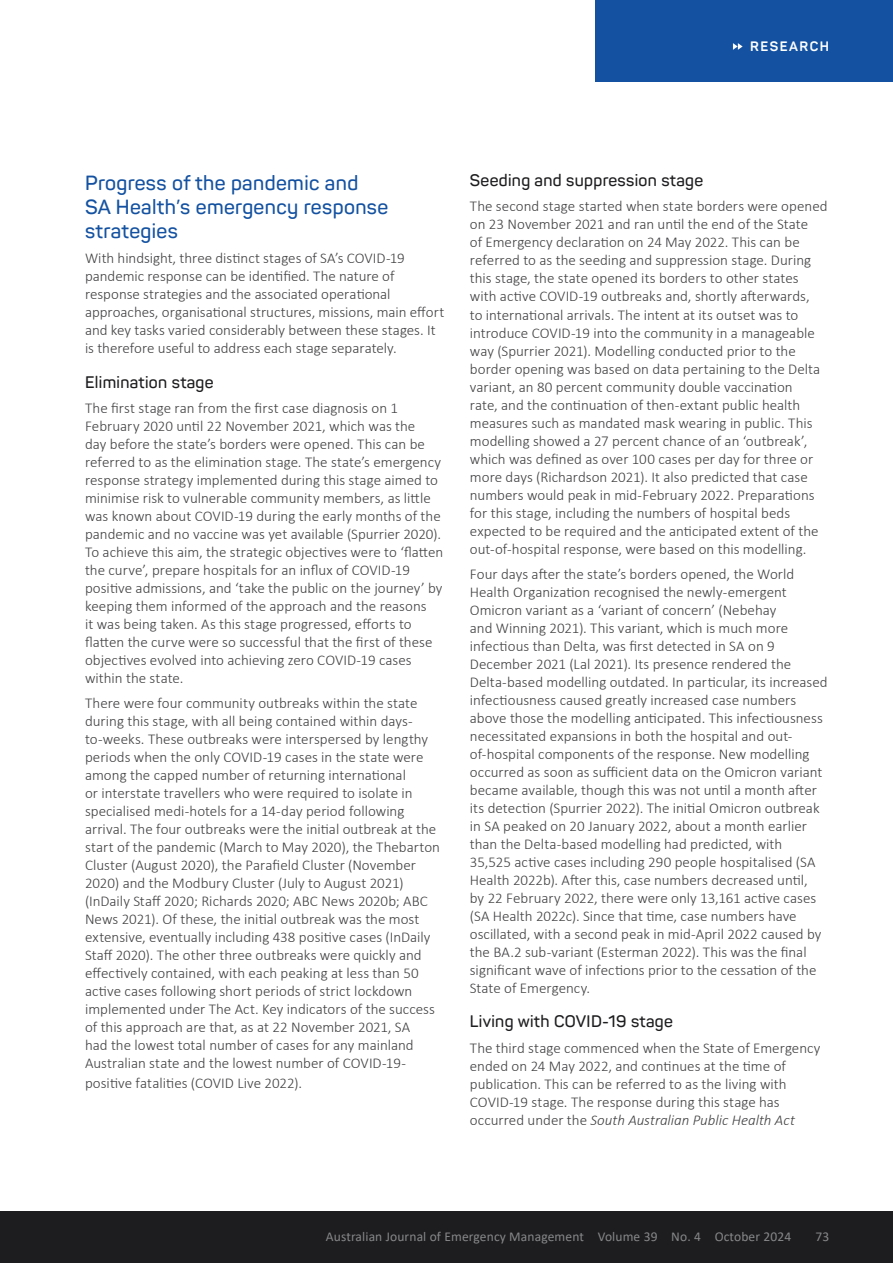
<style>
.page{position:relative;width:893px;height:1263px;background:#fff}
.page>*{position:absolute;margin:0;border:0;box-sizing:border-box;transform-origin:0 0}
.t1{font:600 20.25px/24px "Panton";letter-spacing:.02em;color:#1452a1}
.t2{font:600 16.5px "Panton";letter-spacing:.02em;color:#1d1d1f}
.t3{font:300 15px/18px "Calibri";color:#414042}
.t4{font:13.5px "Calibri";letter-spacing:.01em;color:#868788}
.t5{font:700 13.5px "Panton";letter-spacing:.11em;color:#fff}
.s1{font-style:italic}
</style>
<div class="page">
<div style="left:596px;top:0;width:297px;height:81px;background:#1452a1"></div>
<svg style="left:733px;top:43px;width:10px;height:7px"></svg>
<div style="left:0;top:1212px;width:893px;height:51px;background:#1d1d1f"></div>
<p class="t5" style="left:750px;top:38px;width:80px">RESEARCH</p>
<h1 class="t1" style="left:85px;top:170px;width:305px">Progress of the pandemic and<br>SA Health’s emergency response strategies</h1>
<p class="t3" style="left:85px;top:249px;width:361px">With hindsight, three distinct stages of SA’s COVID-19 pandemic response can be identified. The nature of response strategies and the associated operational approaches, organisational structures, missions, main effort and key tasks varied considerably between these stages. It is therefore useful to address each stage separately.</p>
<p class="t2" style="left:85px;top:371px;width:130px">Elimination stage</p>
<p class="t3" style="left:85px;top:399px;width:360px">The first stage ran from the first case diagnosis on 1<br>February 2020 until 22 November 2021, which was the<br>day before the state’s borders were opened. This can be referred to as the elimination stage. The state’s emergency response strategy implemented during this stage aimed to minimise risk to vulnerable community members, as little was known about COVID-19 during the early months of the pandemic and no vaccine was yet available (Spurrier 2020).<br>To achieve this aim, the strategic objectives were to ‘flatten the curve’, prepare hospitals for an influx of COVID-19 positive admissions, and ‘take the public on the journey’ by keeping them informed of the approach and the reasons<br>it was being taken. As this stage progressed, efforts to flatten the curve were so successful that the first of these objectives evolved into achieving zero COVID-19 cases within the state.</p>
<p class="t3" style="left:85px;top:694px;width:357px">There were four community outbreaks within the state during this stage, with all being contained within days&shy;to-weeks. These outbreaks were interspersed by lengthy periods when the only COVID-19 cases in the state were among the capped number of returning international<br>or interstate travellers who were required to isolate in specialised medi-hotels for a 14-day period following arrival. The four outbreaks were the initial outbreak at the start of the pandemic (March to May 2020), the Thebarton Cluster (August 2020), the Parafield Cluster (November 2020) and the Modbury Cluster (July to August 2021) (InDaily Staff 2020; Richards 2020; ABC News 2020b; ABC News 2021). Of these, the initial outbreak was the most extensive, eventually including 438 positive cases (InDaily Staff 2020). The other three outbreaks were quickly and effectively contained, with each peaking at less than 50 active cases following short periods of strict lockdown implemented under The Act. Key indicators of the success of this approach are that, as at 22 November 2021, SA<br>had the lowest total number of cases for any mainland Australian state and the lowest number of COVID-19-</p>
<p class="t3" style="left:85px;top:1074px;width:219px">positive fatalities (COVID Live 2022).</p>
<p class="t2" style="left:470px;top:170px;width:235px">Seeding and suppression stage</p>
<p class="t3" style="left:470px;top:197px;width:359px">The second stage started when state borders were opened on 23 November 2021 and ran until the end of the State<br>of Emergency declaration on 24 May 2022. This can be referred to as the seeding and suppression stage. During this stage, the state opened its borders to other states with active COVID-19 outbreaks and, shortly afterwards,<br>to international arrivals. The intent at its outset was to introduce COVID-19 into the community in a manageable way (Spurrier 2021). Modelling conducted prior to the border opening was based on data pertaining to the Delta variant, an 80 percent community double vaccination<br>rate, and the continuation of then-extant public health measures such as mandated mask wearing in public. This modelling showed a 27 percent chance of an ‘outbreak’, which was defined as over 100 cases per day for three or more days (Richardson 2021). It also predicted that case numbers would peak in mid-February 2022. Preparations for this stage, including the numbers of hospital beds expected to be required and the anticipated extent of the out-of-hospital response, were based on this modelling.</p>
<p class="t3" style="left:470px;top:565px;width:359px">Four days after the state’s borders opened, the World Health Organization recognised the newly-emergent Omicron variant as a ‘variant of concern’ (Nebehay<br>and Winning 2021). This variant, which is much more infectious than Delta, was first detected in SA on 9<br>December 2021 (Lal 2021). Its presence rendered the Delta-based modelling outdated. In particular, its increased infectiousness caused greatly increased case numbers above those the modelling anticipated. This infectiousness necessitated expansions in both the hospital and out&shy;of-hospital components of the response. New modelling occurred as soon as sufficient data on the Omicron variant became available, though this was not until a month after its detection (Spurrier 2022). The initial Omicron outbreak in SA peaked on 20 January 2022, about a month earlier than the Delta-based modelling had predicted, with<br>35,525 active cases including 290 people hospitalised (SA Health 2022b). After this, case numbers decreased until,<br>by 22 February 2022, there were only 13,161 active cases (SA Health 2022c). Since that time, case numbers have oscillated, with a second peak in mid-April 2022 caused by the BA.2 sub-variant (Esterman 2022). This was the final significant wave of infections prior to the cessation of the State of Emergency.</p>
<p class="t2" style="left:470px;top:1011px;width:205px">Living with COVID-19 stage</p>
<p class="t3" style="left:470px;top:1039px;width:352px">The third stage commenced when the State of Emergency ended on 24 May 2022, and continues at the time of publication. This can be referred to as the living with COVID-19 stage. The response during this stage has occurred under the <span class="s1">South Australian Public Health Act</span></p>
<p class="t4" style="left:326px;top:1227px;width:467px">Australian Journal of Emergency Management Volume 39 No. 4 October 2024</p>
<p class="t4" style="left:815px;top:1227px;width:15px">73</p>
</div>
